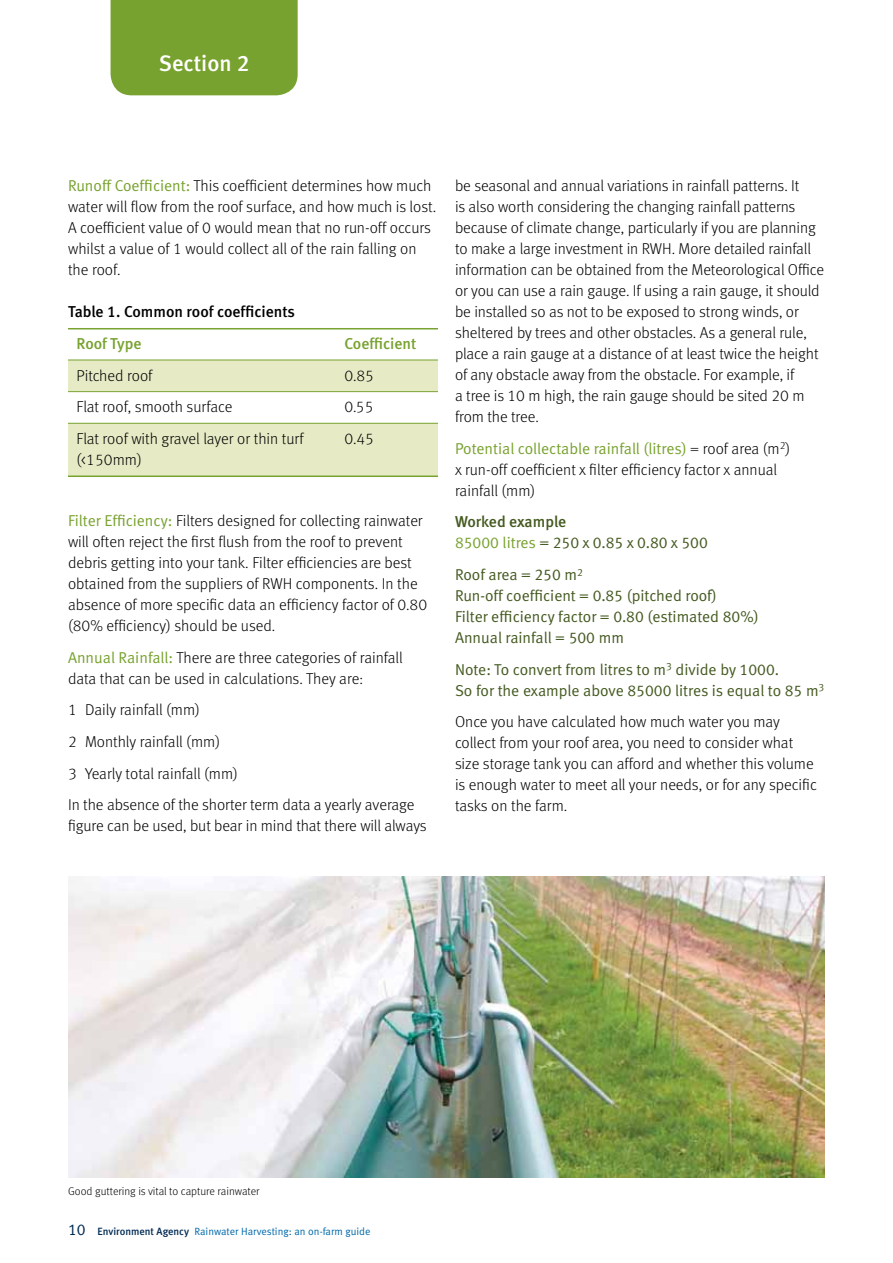
<style>
.page{position:relative;width:893px;height:1263px;background:#fff}
.page>*{position:absolute;margin:0;border:0;box-sizing:border-box;transform-origin:0 0}
.t1{font:500 22.5px "EA Meta";color:#fff}
.t2{font:300 15.75px/21px "EA Meta";letter-spacing:-.005em;color:#000}
.t3{font:15.75px/21px "EA Meta Normal";color:#455a21}
.t4{font:15.75px "EA Meta Normal";color:#78a22f}
.t5{font:500 15.75px "EA Meta";color:#000}
.t6{font:500 15.75px "EA Meta";color:#78a22f}
.t7{font:500 15.75px "EA Meta";letter-spacing:-.005em;color:#455a21}
.t8{font:300 11.25px "EA Meta";color:#000}
.t9{font:10.5px "EA Meta Normal";color:#0069aa}
.s1{font-family:"EA Meta Normal";font-weight:400;color:#78a22f}
.s2{font-family:"EA Meta";font-weight:300;color:#000}
.s3{color:#78a22f}
.s4{font-size:15.75px;color:#002b54}
.s5{font-family:"EA Meta";font-weight:500;color:#002b54}
</style>
<div class="page">
<div style="left:68px;top:423px;width:370px;height:53px;background:#e6ebc5"></div>
<div style="left:68px;top:360px;width:370px;height:31px;background:#e6ebc5"></div>
<hr style="left:68px;top:328px;width:370px;height:1px;background:#78a22f">
<hr style="left:68px;top:360px;width:370px;height:1px;background:#78a22f">
<hr style="left:68px;top:391px;width:370px;height:1px;background:#78a22f">
<hr style="left:68px;top:423px;width:370px;height:1px;background:#78a22f">
<hr style="left:68px;top:475px;width:370px;height:2px;background:#78a22f">
<div style="left:111px;top:0;width:187px;height:95px;background:#78a22f"></div>
<img style="left:68px;top:876px;width:757px;height:302px">
<h1 class="t1" style="left:159px;top:50px;width:92px">Section 2</h1>
<p class="t2" style="left:68px;top:175px;width:370px"><span class="s1">Runoff Coefficient:</span> This coefficient determines how much water will flow from the roof surface, and how much is lost.<br>A coefficient value of 0 would mean that no run-off occurs whilst a value of 1 would collect all of the rain falling on the roof.</p>
<p class="t5" style="left:68px;top:303px;width:228px">Table 1. Common roof coefficients</p>
<p class="t6" style="left:77px;top:334px;width:66px">Roof Type</p>
<p class="t6" style="left:344px;top:334px;width:73px">Coefficient</p>
<p class="t2" style="left:77px;top:364px;width:77px">Pitched roof</p>
<p class="t2" style="left:344px;top:364px;width:31px">0.85</p>
<p class="t2" style="left:77px;top:396px;width:157px">Flat roof, smooth surface</p>
<p class="t2" style="left:344px;top:396px;width:31px">0.55</p>
<p class="t2" style="left:77px;top:428px;width:229px">Flat roof with gravel layer or thin turf</p>
<p class="t2" style="left:344px;top:428px;width:31px">0.45</p>
<p class="t2" style="left:77px;top:449px;width:67px">(&lt;150mm)</p>
<p class="t2" style="left:68px;top:510px;width:361px"><span class="s1">Filter Efficiency:</span> Filters designed for collecting rainwater will often reject the first flush from the roof to prevent debris getting into your tank. Filter efficiencies are best obtained from the suppliers of RWH components. In the absence of more specific data an efficiency factor of 0.80 (80% efficiency) should be used.</p>
<p class="t2" style="left:68px;top:647px;width:336px"><span class="s1">Annual Rainfall:</span> There are three categories of rainfall data that can be used in calculations. They are:</p>
<p class="t2" style="left:68px;top:694px;width:348px;line-height:31.7px">1 Daily rainfall (mm)<br>2 Monthly rainfall (mm)<br>3 Yearly total rainfall (mm)<br>In the absence of the shorter term data a yearly average</p>
<p class="t2" style="left:68px;top:815px;width:360px">figure can be used, but bear in mind that there will always</p>
<p class="t2" style="left:455px;top:175px;width:370px">be seasonal and annual variations in rainfall patterns. It<br>is also worth considering the changing rainfall patterns because of climate change, particularly if you are planning to make a large investment in RWH. More detailed rainfall information can be obtained from the Meteorological Office or you can use a rain gauge. If using a rain gauge, it should be installed so as not to be exposed to strong winds, or sheltered by trees and other obstacles. As a general rule, place a rain gauge at a distance of at least twice the height of any obstacle away from the obstacle. For example, if<br>a tree is 10 m high, the rain gauge should be sited 20 m from the tree.</p>
<p class="t4" style="left:455px;top:439px;width:337px">Potential collectable rainfall (litres) <span class="s2">= roof area (m</span><sup>2</sup><span class="s2">)</span></p>
<p class="t2" style="left:455px;top:459px;width:324px">x run-off coefficient x filter efficiency factor x annual rainfall (mm)</p>
<p class="t7" style="left:455px;top:513px;width:113px">Worked example</p>
<p class="t3" style="left:455px;top:527px;width:254px;line-height:31.7px"><span class="s3">85000 litres</span> = 250 x 0.85 x 0.80 x 500<br>Roof area = 250 m<sup>2</sup></p>
<p class="t3" style="left:455px;top:585px;width:305px">Run-off coefficient = 0.85 (pitched roof)<br>Filter efficiency factor = 0.80 (estimated 80%)<br>Annual rainfall = 500 mm</p>
<p class="t3" style="left:455px;top:658px;width:371px">Note: To convert from litres to m<sup>3</sup> divide by 1000.<br>So for the example above 85000 litres is equal to 85 m<sup>3</sup></p>
<p class="t2" style="left:455px;top:711px;width:363px">Once you have calculated how much water you may collect from your roof area, you need to consider what size storage tank you can afford and whether this volume is enough water to meet all your needs, or for any specific tasks on the farm.</p>
<p class="t8" style="left:68px;top:1184px;width:193px">Good guttering is vital to capture rainwater</p>
<p class="t9" style="left:68px;top:1225px;width:304px"><span class="s4">10</span> <span class="s5">Environment Agency</span> Rainwater Harvesting: an on-farm guide</p>
</div>
